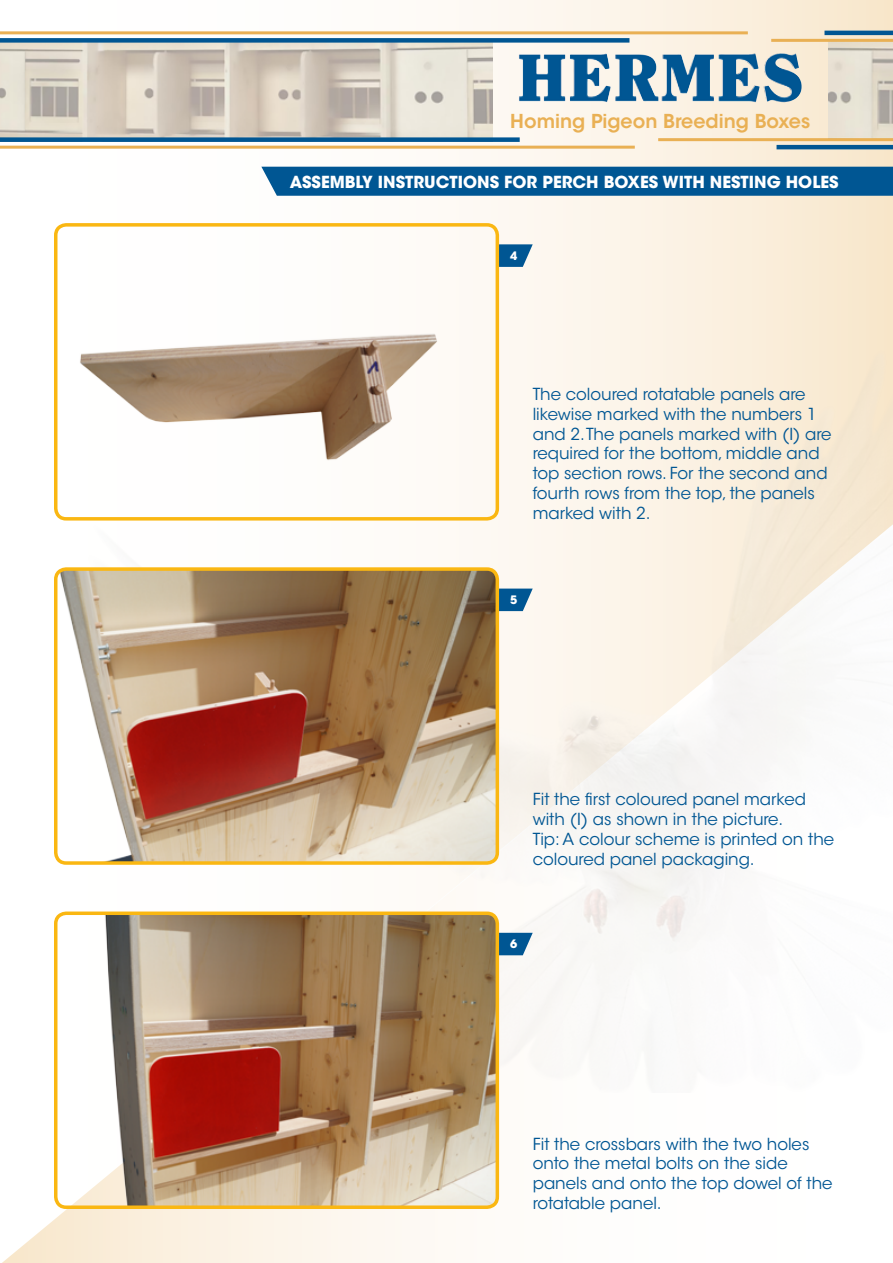
<style>
.page{position:relative;width:893px;height:1263px;background:#fff}
.page>*{position:absolute;margin:0;border:0;box-sizing:border-box;transform-origin:0 0}
.t1{font:600 19.05px "ITC Avant Garde Std";color:#e9b054}
.t2{font:16.5px/19.8px "ITC Avant Garde Std";color:#005693}
.t3{font:700 16.5px "ITC Avant Garde Std";color:#fff}
.t4{font:700 11.55px "ITC Avant Garde Std";color:#fff}
</style>
<div class="page">
<svg style="left:0;top:0;width:893px;height:268px"></svg>
<svg style="left:2px;top:1093px;width:498px;height:170px"></svg>
<img style="left:0;top:43px;width:492px;height:94px">
<img style="left:828px;top:42px;width:65px;height:96px">
<img style="left:569px;top:53px;width:233px;height:50px">
<div style="left:0;top:38px;width:629px;height:5px;background:#005693"></div>
<hr style="left:776px;top:145px;width:117px;height:4px;background:#005693">
<hr style="left:0;top:31px;width:748px;height:3px;background:#e9b054">
<hr style="left:658px;top:138px;width:235px;height:3px;background:#e9b054">
<hr style="left:771px;top:39px;width:122px;height:3px;background:#e9b054">
<hr style="left:0;top:146px;width:635px;height:3px;background:#e9b054">
<hr style="left:824px;top:31px;width:69px;height:4px;background:#005693">
<div style="left:0;top:137px;width:520px;height:5px;background:#005693"></div>
<svg style="left:499px;top:244px;width:34px;height:23px"></svg>
<img style="left:56px;top:225px;width:441px;height:294px">
<div style="left:54px;top:223px;width:445px;height:298px;border:3px solid #fab712;border-radius:10px"></div>
<svg style="left:499px;top:589px;width:34px;height:22px"></svg>
<svg style="left:499px;top:933px;width:34px;height:22px"></svg>
<img style="left:58px;top:569px;width:439px;height:294px">
<div style="left:54px;top:567px;width:445px;height:298px;border:3px solid #fab712;border-radius:10px"></div>
<img style="left:56px;top:913px;width:441px;height:294px">
<div style="left:54px;top:911px;width:445px;height:298px;border:3px solid #fab712;border-radius:10px"></div>
<div style="left:261px;top:167px;width:632px;height:29px;background:#005693"></div>
<p class="t1" style="left:510px;top:109px;width:301px">Homing Pigeon Breeding Boxes</p>
<p class="t3" style="left:290px;top:172px;width:550px">ASSEMBLY INSTRUCTIONS FOR PERCH BOXES WITH NESTING HOLES</p>
<p class="t4" style="left:510px;top:248px;width:9px">4</p>
<p class="t2" style="left:533px;top:384px;width:300px">The coloured rotatable panels are likewise marked with the numbers 1 and 2. The panels marked with (I) are required for the bottom, middle and top section rows. For the second and fourth rows from the top, the panels marked with 2.</p>
<p class="t4" style="left:510px;top:592px;width:9px">5</p>
<p class="t2" style="left:533px;top:790px;width:275px">Fit the first coloured panel marked with (I) as shown in the picture.</p>
<p class="t2" style="left:533px;top:829px;width:303px">Tip: A colour scheme is printed on the coloured panel packaging.</p>
<p class="t4" style="left:510px;top:936px;width:9px">6</p>
<p class="t2" style="left:533px;top:1134px;width:301px">Fit the crossbars with the two holes onto the metal bolts on the side panels and onto the top dowel of the rotatable panel.</p>
</div>
